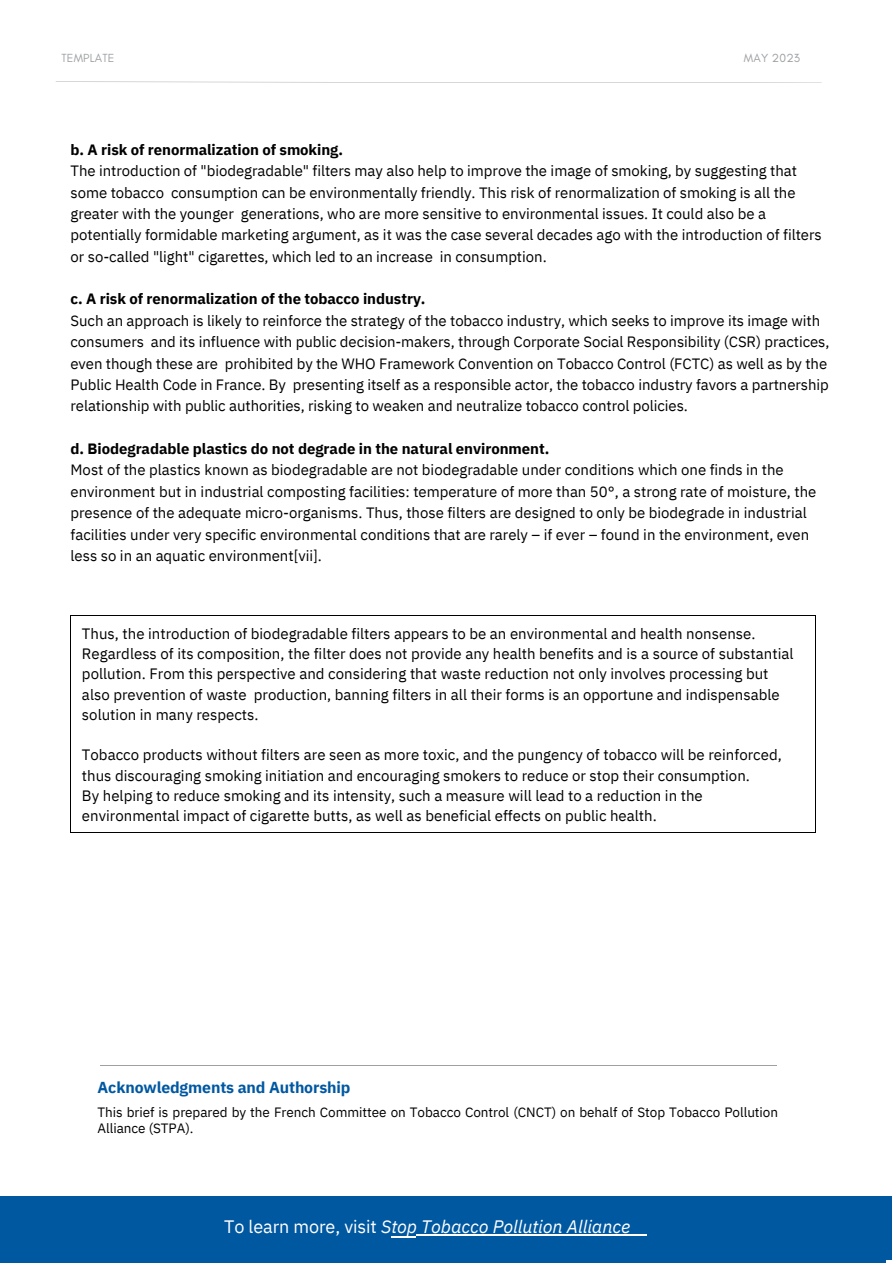
<style>
.page{position:relative;width:893px;height:1264px;background:#fff}
.page>*{position:absolute;margin:0;border:0;box-sizing:border-box;transform-origin:0 0}
.t1{font:italic 18px "IBM Plex Sans";letter-spacing:-.005em;color:#fff}
.t2{font:700 15.9px "IBM Plex Sans";letter-spacing:-.01em;color:#0058a1}
.t3{font:15px/21.3px "IBM Plex Sans";color:#000}
.t4{font:700 15px "IBM Plex Sans";letter-spacing:-.005em;color:#000}
.t5{font:13.5px/15.8px "IBM Plex Sans";letter-spacing:-.005em;color:#000}
.t6{font:12px "Glacial Indifference";letter-spacing:.015em;color:#9d9fa2}
.s1{font-style:normal}
</style>
<div class="page">
<svg style="left:143px;top:82px;width:678px;height:1px"></svg>
<div style="left:0;top:1204px;width:885px;height:58px;background:#0058a1"></div>
<hr style="left:100px;top:1065px;width:676px;height:1px;background:#a0a0a0">
<div style="left:0;top:1195px;width:891px;height:64px;background:#0058a1"></div>
<hr style="left:416px;top:1233px;width:230px;height:1px;background:#fff">
<hr style="left:71px;top:615px;width:744px;height:1px;background:#000">
<hr style="left:71px;top:832px;width:744px;height:1px;background:#000">
<svg style="left:815px;top:615px;width:1px;height:218px"></svg>
<p class="t6" style="left:61px;top:51px;width:54px">TEMPLATE</p>
<p class="t6" style="left:744px;top:51px;width:58px">MAY 2023</p>
<p class="t4" style="left:70px;top:139px;width:274px">b. A risk of renormalization of smoking.</p>
<p class="t3" style="left:70px;top:160px;width:752px">The introduction of "biodegradable" filters may also help to improve the image of smoking, by suggesting that some tobacco consumption can be environmentally friendly. This risk of renormalization of smoking is all the greater with the younger generations, who are more sensitive to environmental issues. It could also be a potentially formidable marketing argument, as it was the case several decades ago with the introduction of filters or so-called "light" cigarettes, which led to an increase in consumption.</p>
<p class="t4" style="left:70px;top:289px;width:356px">c. A risk of renormalization of the tobacco industry.</p>
<p class="t3" style="left:70px;top:309px;width:760px">Such an approach is likely to reinforce the strategy of the tobacco industry, which seeks to improve its image with consumers and its influence with public decision-makers, through Corporate Social Responsibility (CSR) practices, even though these are prohibited by the WHO Framework Convention on Tobacco Control (FCTC) as well as by the Public Health Code in France. By presenting itself as a responsible actor, the tobacco industry favors a partnership relationship with public authorities, risking to weaken and neutralize tobacco control policies.</p>
<p class="t4" style="left:70px;top:438px;width:480px">d. Biodegradable plastics do not degrade in the natural environment.</p>
<p class="t3" style="left:70px;top:459px;width:747px">Most of the plastics known as biodegradable are not biodegradable under conditions which one finds in the environment but in industrial composting facilities: temperature of more than 50°, a strong rate of moisture, the presence of the adequate micro-organisms. Thus, those filters are designed to only be biodegrade in industrial facilities under very specific environmental conditions that are rarely – if ever – found in the environment, even less so in an aquatic environment[vii].</p>
<p class="t3" style="left:82px;top:623px;width:713px;line-height:20.2px">Thus, the introduction of biodegradable filters appears to be an environmental and health nonsense.<br>Regardless of its composition, the filter does not provide any health benefits and is a source of substantial pollution. From this perspective and considering that waste reduction not only involves processing but also prevention of waste production, banning filters in all their forms is an opportune and indispensable solution in many respects.</p>
<p class="t3" style="left:82px;top:744px;width:701px;line-height:20.2px">Tobacco products without filters are seen as more toxic, and the pungency of tobacco will be reinforced, thus discouraging smoking initiation and encouraging smokers to reduce or stop their consumption.</p>
<p class="t3" style="left:82px;top:785px;width:622px;line-height:20.2px">By helping to reduce smoking and its intensity, such a measure will lead to a reduction in the environmental impact of cigarette butts, as well as beneficial effects on public health.</p>
<p class="t2" style="left:98px;top:1077px;width:254px">Acknowledgments and Authorship</p>
<p class="t5" style="left:98px;top:1104px;width:682px">This brief is prepared by the French Committee on Tobacco Control (CNCT) on behalf of Stop Tobacco Pollution<br>Alliance (STPA).</p>
<p class="t1" style="left:224px;top:1214px;width:407px"><span class="s1">To learn more, visit</span> Stop Tobacco Pollution Alliance</p>
</div>
